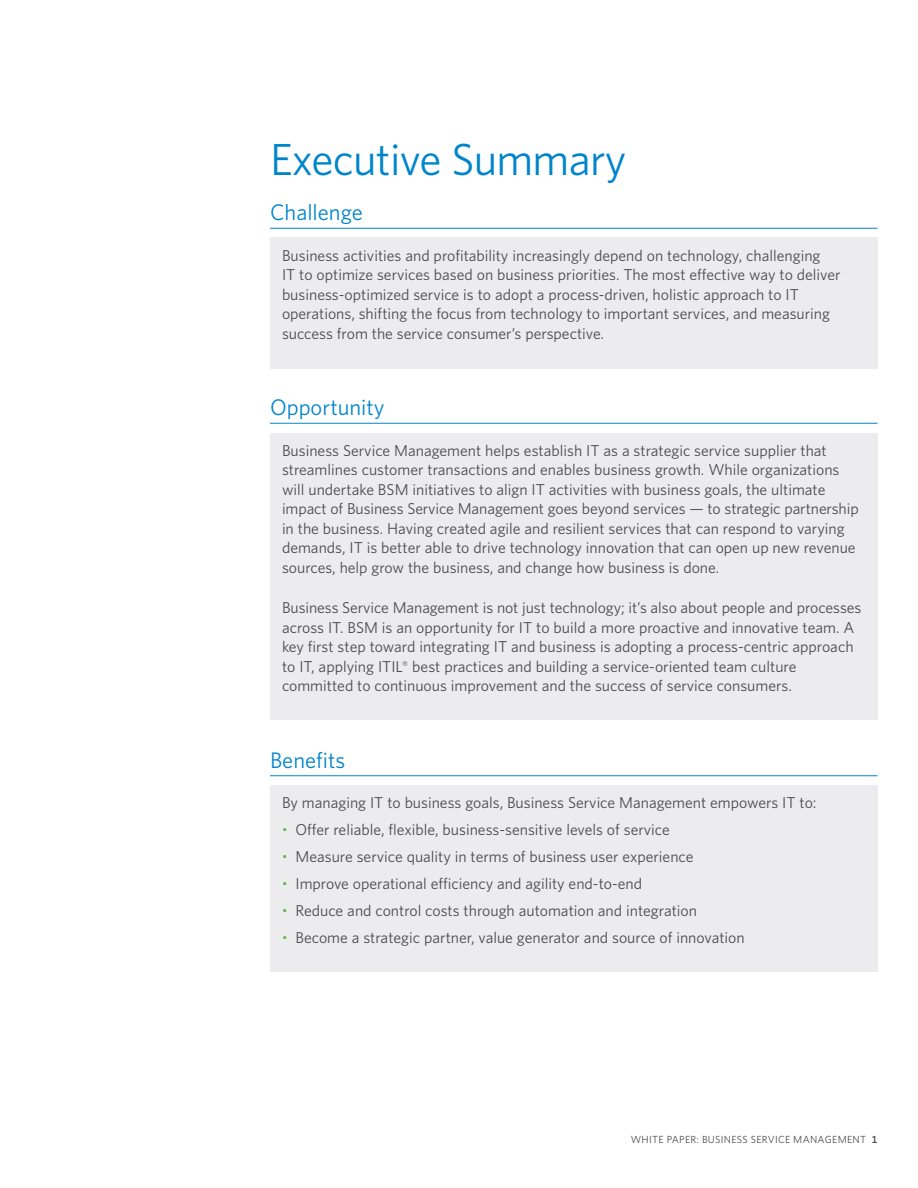
<style>
.page{position:relative;width:918px;height:1188px;background:#fff}
.page>*{position:absolute;margin:0;border:0;box-sizing:border-box;transform-origin:0 0}
.t1{font:45px "Whitney CA";letter-spacing:-.015em;color:#0085cb}
.t2{font:22.5px "Whitney CA";color:#0085cb}
.t3{font:15.75px/19.5px "Whitney CA";color:#4b4c4d}
.t4{font:10.35px "Whitney CA";letter-spacing:.025em;color:#4b4c4d}
.s1{font-weight:500;color:#60bb46}
.s2{font-weight:600}
</style>
<div class="page">
<div style="left:270px;top:237px;width:608px;height:132px;background:#ececee"></div>
<div style="left:270px;top:434px;width:608px;height:286px;background:#ececee"></div>
<div style="left:270px;top:786px;width:608px;height:186px;background:#ececee"></div>
<hr style="left:270px;top:228px;width:608px;height:1px;background:#0085cb">
<hr style="left:270px;top:423px;width:608px;height:1px;background:#0085cb">
<hr style="left:270px;top:775px;width:608px;height:1px;background:#0085cb">
<h1 class="t1" style="left:270px;top:143px;width:358px">Executive Summary</h1>
<h2 class="t2" style="left:270px;top:204px;width:94px">Challenge</h2>
<p class="t3" style="left:282px;top:247px;width:560px">Business activities and profitability increasingly depend on technology, challenging<br>IT to optimize services based on business priorities. The most effective way to deliver business-optimized service is to adopt a process-driven, holistic approach to IT operations, shifting the focus from technology to important services, and measuring success from the service consumer’s perspective.</p>
<h2 class="t2" style="left:270px;top:399px;width:116px">Opportunity</h2>
<p class="t3" style="left:282px;top:442px;width:578px">Business Service Management helps establish IT as a strategic service supplier that streamlines customer transactions and enables business growth. While organizations will undertake BSM initiatives to align IT activities with business goals, the ultimate impact of Business Service Management goes beyond services — to strategic partnership in the business. Having created agile and resilient services that can respond to varying demands, IT is better able to drive technology innovation that can open up new revenue sources, help grow the business, and change how business is done.</p>
<p class="t3" style="left:282px;top:600px;width:581px">Business Service Management is not just technology; it’s also about people and processes across IT. BSM is an opportunity for IT to build a more proactive and innovative team. A key first step toward integrating IT and business is adopting a process-centric approach to IT, applying ITIL® best practices and building a service-oriented team culture committed to continuous improvement and the success of service consumers.</p>
<h2 class="t2" style="left:270px;top:752px;width:77px">Benefits</h2>
<p class="t3" style="left:282px;top:795px;width:536px">By managing IT to business goals, Business Service Management empowers IT to:</p>
<p class="t3" style="left:282px;top:822px;width:389px"><span class="s1">•</span> Offer reliable, flexible, business-sensitive levels of service</p>
<p class="t3" style="left:282px;top:849px;width:413px"><span class="s1">•</span> Measure service quality in terms of business user experience</p>
<p class="t3" style="left:282px;top:876px;width:362px"><span class="s1">•</span> Improve operational efficiency and agility end-to-end</p>
<p class="t3" style="left:282px;top:903px;width:417px"><span class="s1">•</span> Reduce and control costs through automation and integration</p>
<p class="t3" style="left:282px;top:930px;width:464px"><span class="s1">•</span> Become a strategic partner, value generator and source of innovation</p>
<p class="t4" style="left:631px;top:1136px;width:248px">WHITE PAPER: BUSINESS SERVICE MANAGEMENT <span class="s2">1</span></p>
</div>
